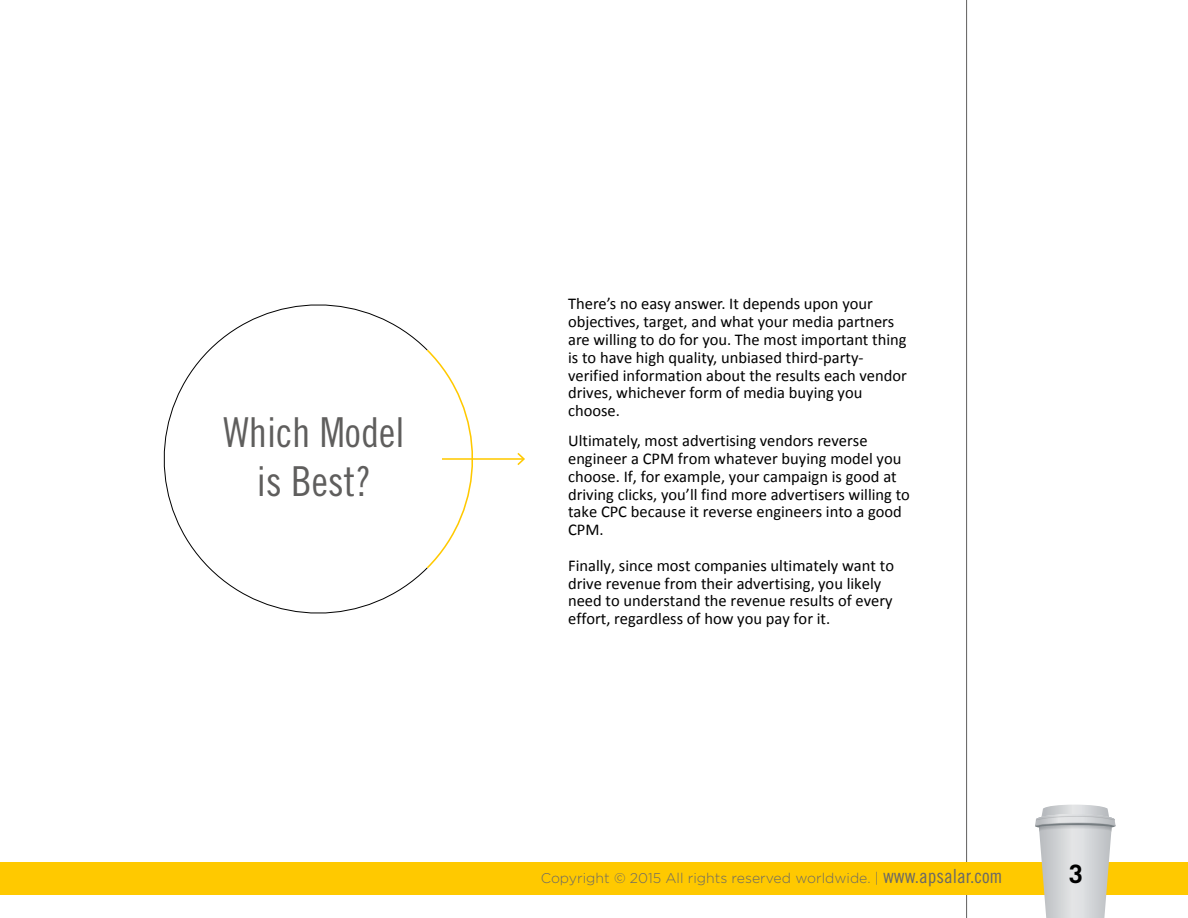
<style>
.page{position:relative;width:1188px;height:918px;background:#fff}
.page>*{position:absolute;margin:0;border:0;box-sizing:border-box;transform-origin:0 0}
.t1{font:41.25px/49.5px "Trade Gothic Cond Eighteen";color:#5f5e5d;text-align:center}
.t2{font:700 25.35px "Trade Gothic";color:#000}
.t3{font:16.5px/17.9px "Calibri";color:#000}
.t4{font:300 14.1px "Gotham";color:#696867}
.s1{font-family:"Trade Gothic Cond Eighteen";font-weight:400;font-size:19.5px}
</style>
<div class="page">
<hr style="left:966px;top:0;width:1px;height:918px;background:#5f5e5d">
<div style="left:0;top:862px;width:1188px;height:33px;background:#ffc900"></div>
<svg style="left:1035px;top:805px;width:81px;height:113px"></svg>
<svg style="left:163px;top:304px;width:263px;height:310px"></svg>
<svg style="left:425px;top:348px;width:48px;height:222px"></svg>
<hr style="left:442px;top:458px;width:82px;height:2px;background:#ffc900">
<svg style="left:516px;top:453px;width:9px;height:12px"></svg>
<p class="t1" style="left:224px;top:407px;width:182px">Which Model is Best?</p>
<p class="t3" style="left:568px;top:295px;width:340px">There’s no easy answer. It depends upon your objectives, target, and what your media partners are willing to do for you. The most important thing is to have high quality, unbiased third-party&shy;verified information about the results each vendor drives, whichever form of media buying you choose.</p>
<p class="t3" style="left:568px;top:432px;width:343px">Ultimately, most advertising vendors reverse engineer a CPM from whatever buying model you choose. If, for example, your campaign is good at driving clicks, you’ll find more advertisers willing to take CPC because it reverse engineers into a good CPM.</p>
<p class="t3" style="left:568px;top:556px;width:327px">Finally, since most companies ultimately want to drive revenue from their advertising, you likely need to understand the revenue results of every effort, regardless of how you pay for it.</p>
<p class="t4" style="left:541px;top:869px;width:463px">Copyright © 2015 All rights reserved worldwide. | <span class="s1">www.apsalar.com</span></p>
<p class="t2" style="left:1069px;top:859px;width:16px">3</p>
</div>
